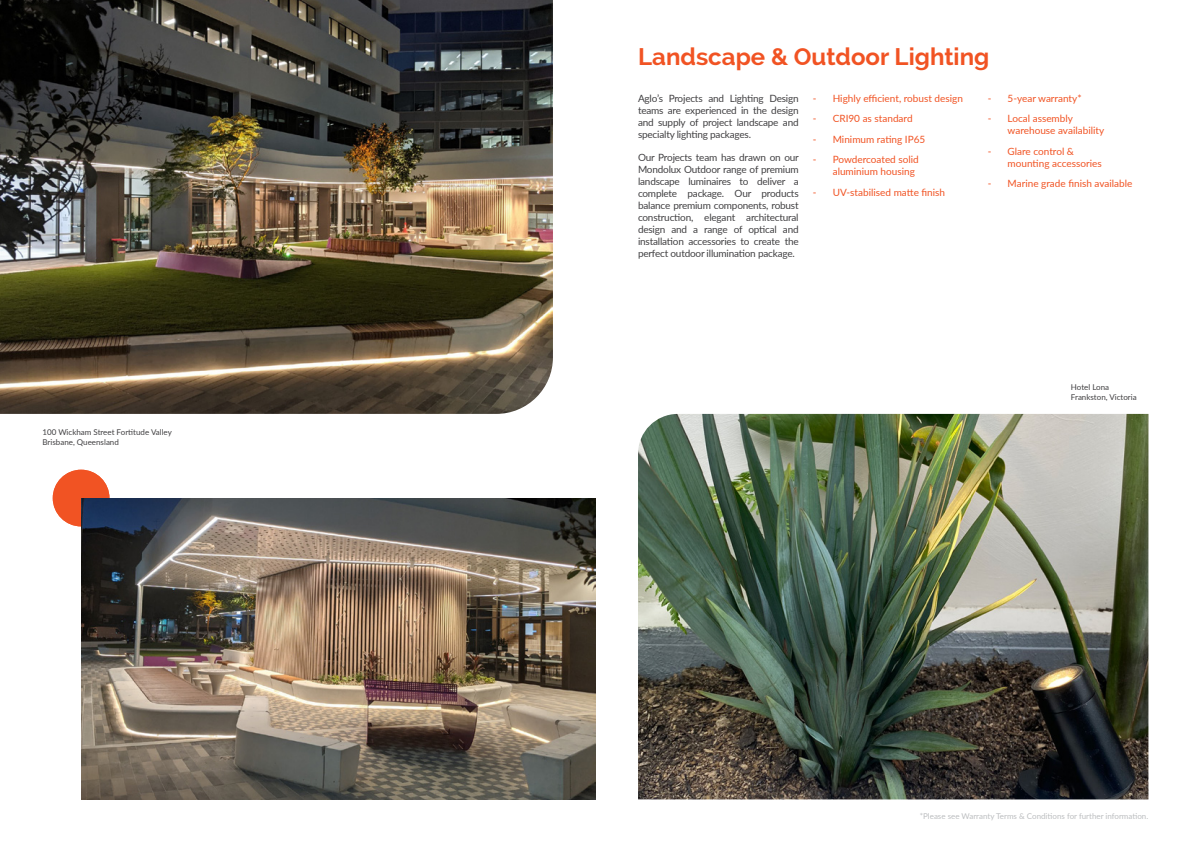
<style>
.page{position:relative;width:1191px;height:842px;background:#fff}
.page>*{position:absolute;margin:0;border:0;box-sizing:border-box;transform-origin:0 0}
.t1{font:700 24px "Raleway";color:#f15323}
.t2{font:10px/12px "Lato";letter-spacing:-.02em;color:#414042;text-align:justify}
.t3{font:10px/12px "Lato";color:#f15323}
.t4{font:8px/10px "Lato";color:#414042}
.t5{font:8px "Lato";color:#bcbec0}
</style>
<div class="page">
<div style="left:53px;top:470px;width:56px;height:56px;background:#f15323;border-radius:50%"></div>
<img style="left:81px;top:498px;width:514px;height:301px">
<img style="left:0;top:0;width:553px;height:414px">
<img style="left:638px;top:414px;width:510px;height:385px">
<p class="t4" style="left:43px;top:426px;width:131px">100 Wickham Street Fortitude Valley<br>Brisbane, Queensland</p>
<h1 class="t1" style="left:638px;top:47px;width:353px">Landscape &amp; Outdoor Lighting</h1>
<p class="t2" style="left:638px;top:92px;width:162px">Aglo’s Projects and Lighting Design teams are experienced in the design and supply of project landscape and specialty lighting packages.</p>
<p class="t2" style="left:638px;top:151px;width:162px">Our Projects team has drawn on our Mondolux Outdoor range of premium landscape luminaires to deliver a complete package. Our products balance premium components, robust construction, elegant architectural design and a range of optical and installation accessories to create the perfect outdoor illumination package.</p>
<p class="t3" style="left:987px;top:92px;width:95px">- 5-year warranty*</p>
<p class="t3" style="left:1007px;top:112px;width:98px;text-indent:-20px">- Local assembly warehouse availability</p>
<p class="t3" style="left:1007px;top:145px;width:96px;text-indent:-20px">- Glare control &amp; mounting accessories</p>
<p class="t3" style="left:987px;top:177px;width:146px">- Marine grade finish available</p>
<p class="t3" style="left:813px;top:92px;width:152px">- Highly efficient, robust design</p>
<p class="t3" style="left:813px;top:112px;width:101px">- CRI90 as standard</p>
<p class="t3" style="left:813px;top:133px;width:114px">- Minimum rating IP65</p>
<p class="t3" style="left:832px;top:153px;width:88px;text-indent:-20px">- Powdercoated solid aluminium housing</p>
<p class="t3" style="left:813px;top:186px;width:134px">- UV-stabilised matte finish</p>
<p class="t4" style="left:1071px;top:382px;width:67px">Hotel Lona<br>Frankston, Victoria</p>
<p class="t5" style="left:919px;top:810px;width:230px">*Please see Warranty Terms &amp; Conditions for further information.</p>
</div>
